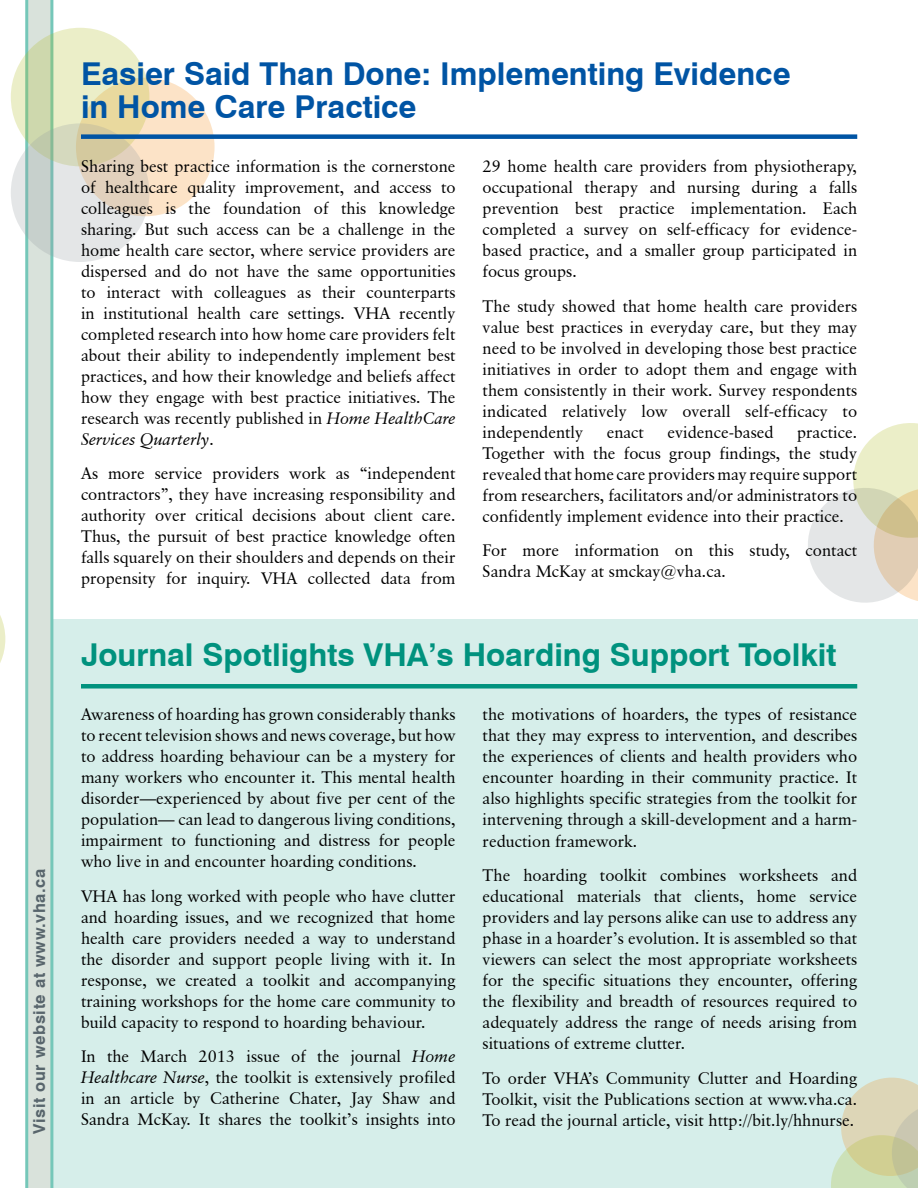
<style>
.page{position:relative;width:918px;height:1188px;background:#fff}
.page>*{position:absolute;margin:0;border:0;box-sizing:border-box;transform-origin:0 0}
.t1{font:700 31.5px/33px "Swiss 721 BT";color:#0054a4}
.t2{font:700 31.5px "Swiss 721 BT";color:#00927e}
.t3{font:16.5px/21px "Classical Garamond BT";color:#000;text-align:justify}
.t4{font:700 16.5px "Swiss 721 BT";letter-spacing:.04em;color:#58656c}
.s1{font-style:italic}
</style>
<div class="page">
<div style="left:53px;top:620px;width:865px;height:568px;background:#d6eeea"></div>
<svg style="left:831px;top:1077px;width:87px;height:111px"></svg>
<svg style="left:25px;top:0;width:28px;height:1188px;background:#c5ddd4"></svg>
<div style="left:76px;top:78px;width:139px;height:138px;background:#fce3c7;border-radius:50%"></div>
<svg style="left:11px;top:28px;width:138px;height:138px;background:#e0e3b7"></svg>
<svg style="left:11px;top:123px;width:138px;height:139px;background:#d7d8cd"></svg>
<svg style="left:808px;top:423px;width:110px;height:180px"></svg>
<div style="left:81px;top:134px;width:776px;height:5px;background:#0054a4"></div>
<svg style="left:0;top:615px;width:5px;height:48px"></svg>
<div style="left:81px;top:684px;width:776px;height:5px;background:#00927e"></div>
<p class="t4" style="left:29px;top:1134px;width:267px;rotate:-90deg">Visit our website at www.vha.ca</p>
<h1 class="t1" style="left:81px;top:57px;width:711px">Easier Said Than Done: Implementing Evidence in Home Care Practice</h1>
<p class="t3" style="left:81px;top:155px;width:376px">Sharing best practice information is the cornerstone of healthcare quality improvement, and access to colleagues is the foundation of this knowledge sharing. But such access can be a challenge in the home health care sector, where service providers are dispersed and do not have the same opportunities to interact with colleagues as their counterparts in institutional health care settings. VHA recently completed research into how home care providers felt about their ability to independently implement best practices, and how their knowledge and beliefs affect how they engage with best practice initiatives. The research was recently published in <span class="s1">Home HealthCare Services Quarterly</span>.</p>
<p class="t3" style="left:81px;top:463px;width:376px">As more service providers work as “independent contractors”, they have increasing responsibility and authority over critical decisions about client care.<br>Thus, the pursuit of best practice knowledge often falls squarely on their shoulders and depends on their propensity for inquiry. VHA collected data from</p>
<p class="t3" style="left:483px;top:155px;width:376px">29 home health care providers from physiotherapy, occupational therapy and nursing during a falls prevention best practice implementation. Each completed a survey on self-efficacy for evidence&shy;based practice, and a smaller group participated in focus groups.</p>
<p class="t3" style="left:483px;top:295px;width:376px">The study showed that home health care providers value best practices in everyday care, but they may need to be involved in developing those best practice initiatives in order to adopt them and engage with them consistently in their work. Survey respondents indicated relatively low overall self-efficacy to independently</p>
<p class="t3" style="left:607px;top:421px;width:39px">enact</p>
<p class="t3" style="left:667px;top:421px;width:108px">evidence-based</p>
<p class="t3" style="left:483px;top:421px;width:376px;text-indent:314px">practice.<br>Together with the focus group findings, the study revealed that home care providers may require support from researchers, facilitators and/or administrators to confidently implement evidence into their practice.</p>
<p class="t3" style="left:483px;top:540px;width:376px">For more information on this study, contact<br>Sandra McKay at smckay@vha.ca.</p>
<h1 class="t2" style="left:81px;top:636px;width:757px">Journal Spotlights VHA’s Hoarding Support Toolkit</h1>
<p class="t3" style="left:81px;top:704px;width:376px">Awareness of hoarding has grown considerably thanks to recent television shows and news coverage, but how to address hoarding behaviour can be a mystery for many workers who encounter it. This mental health disorder—experienced by about five per cent of the population— can lead to dangerous living conditions, impairment to functioning and distress for people who live in and encounter hoarding conditions.</p>
<p class="t3" style="left:81px;top:885px;width:376px">VHA has long worked with people who have clutter and hoarding issues, and we recognized that home health care providers needed a way to understand the disorder and support people living with it. In response, we created a toolkit and accompanying training workshops for the home care community to build capacity to respond to hoarding behaviour.</p>
<p class="t3" style="left:81px;top:1046px;width:376px">In the March 2013 issue of the journal <span class="s1">Home Healthcare Nurse</span>, the toolkit is extensively profiled in an article by Catherine Chater, Jay Shaw and Sandra McKay. It shares the toolkit’s insights into</p>
<p class="t3" style="left:483px;top:704px;width:376px">the motivations of hoarders, the types of resistance that they may express to intervention, and describes the experiences of clients and health providers who encounter hoarding in their community practice. It also highlights specific strategies from the toolkit for intervening through a skill-development and a harm&shy;reduction framework.</p>
<p class="t3" style="left:483px;top:865px;width:376px">The hoarding toolkit combines worksheets and educational materials that clients, home service providers and lay persons alike can use to address any phase in a hoarder’s evolution. It is assembled so that viewers can select the most appropriate worksheets for the specific situations they encounter, offering the flexibility and breadth of resources required to adequately address the range of needs arising from situations of extreme clutter.</p>
<p class="t3" style="left:483px;top:1067px;width:376px">To order VHA’s Community Clutter and Hoarding Toolkit, visit the Publications section at www.vha.ca.<br>To read the journal article, visit http://bit.ly/hhnurse.</p>
</div>
